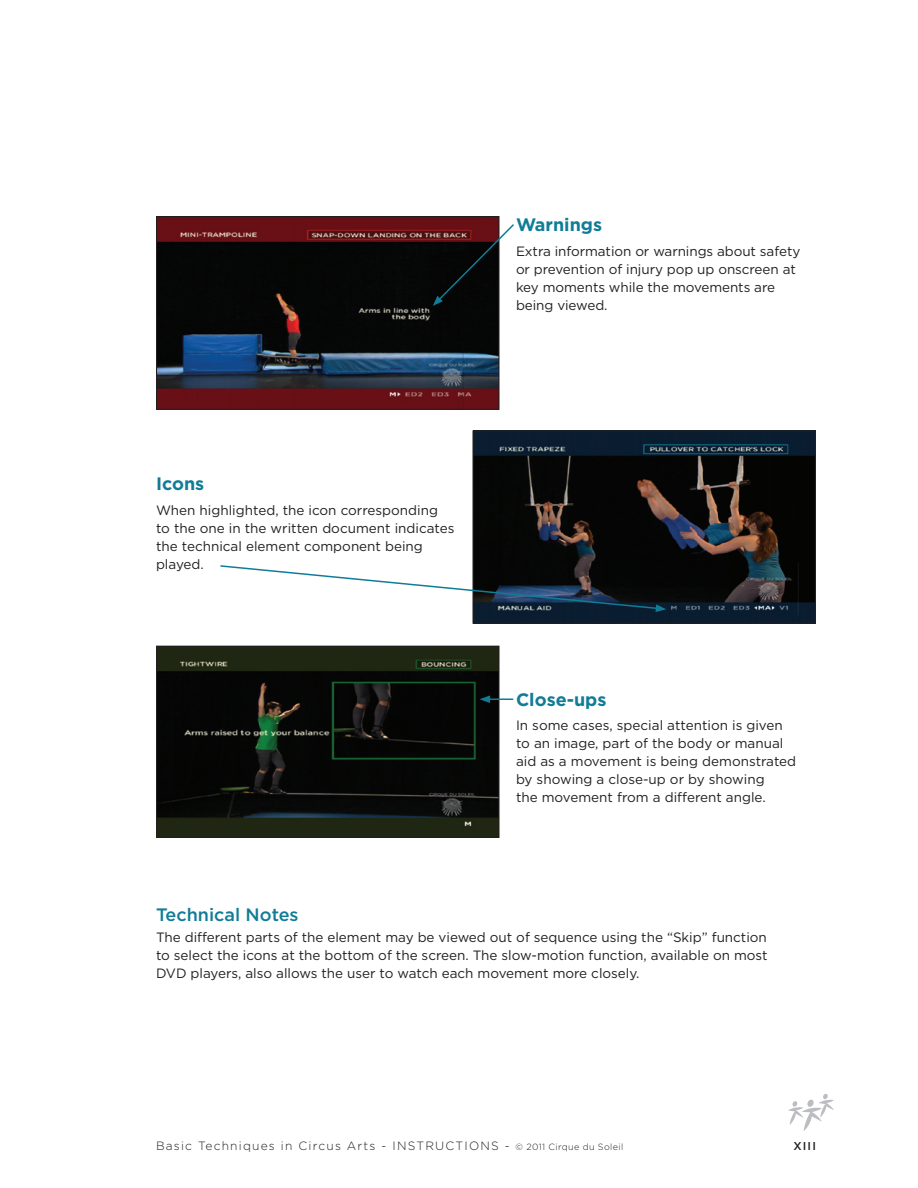
<style>
.page{position:relative;width:918px;height:1188px;background:#fff}
.page>*{position:absolute;margin:0;border:0;box-sizing:border-box;transform-origin:0 0}
.t1{font:700 18px "Gotham";color:#107c96}
.t2{font:500 18px "Gotham";color:#107c96}
.t3{font:13.5px/18px "Gotham";color:#231f20}
.t4{font:300 12px "Gotham";letter-spacing:.1em;color:#231f20}
.t5{font:500 11.4px "Gotham";color:#231f20}
.s1{font-size:9px}
</style>
<div class="page">
<svg style="left:788px;top:1094px;width:46px;height:37px"></svg>
<img style="left:158px;top:218px;width:340px;height:190px">
<div style="left:156px;top:216px;width:344px;height:194px;border:1px solid #231f20"></div>
<svg style="left:433px;top:223px;width:81px;height:83px"></svg>
<img style="left:158px;top:648px;width:340px;height:188px">
<div style="left:156px;top:646px;width:344px;height:192px;border:1px solid #231f20"></div>
<hr style="left:488px;top:698px;width:25px;height:2px;background:#107c96">
<svg style="left:480px;top:695px;width:10px;height:8px"></svg>
<img style="left:474px;top:432px;width:340px;height:190px">
<div style="left:472px;top:430px;width:344px;height:194px;border:1px solid #231f20"></div>
<svg style="left:220px;top:564px;width:446px;height:48px"></svg>
<h1 class="t1" style="left:516px;top:214px;width:88px">Warnings</h1>
<p class="t3" style="left:516px;top:242px;width:286px">Extra information or warnings about safety or prevention of injury pop up onscreen at key moments while the movements are being viewed.</p>
<h1 class="t1" style="left:156px;top:474px;width:50px">Icons</h1>
<p class="t3" style="left:156px;top:501px;width:300px">When highlighted, the icon corresponding to the one in the written document indicates the technical element component being played.</p>
<h1 class="t1" style="left:516px;top:689px;width:92px">Close-ups</h1>
<p class="t3" style="left:516px;top:716px;width:282px">In some cases, special attention is given to an image, part of the body or manual aid as a movement is being demonstrated by showing a close-up or by showing<br>the movement from a different angle.</p>
<h1 class="t2" style="left:156px;top:905px;width:144px">Technical Notes</h1>
<p class="t3" style="left:156px;top:928px;width:613px;text-align:justify">The different parts of the element may be viewed out of sequence using the “Skip” function to select the icons at the bottom of the screen. The slow-motion function, available on most DVD players, also allows the user to watch each movement more closely.</p>
<p class="t4" style="left:156px;top:1140px;width:469px">Basic Techniques in Circus Arts - INSTRUCTIONS - <span class="s1">© 2011 Cirque du Soleil</span></p>
<p class="t5" style="left:793px;top:1139px;width:24px">XIII</p>
</div>
